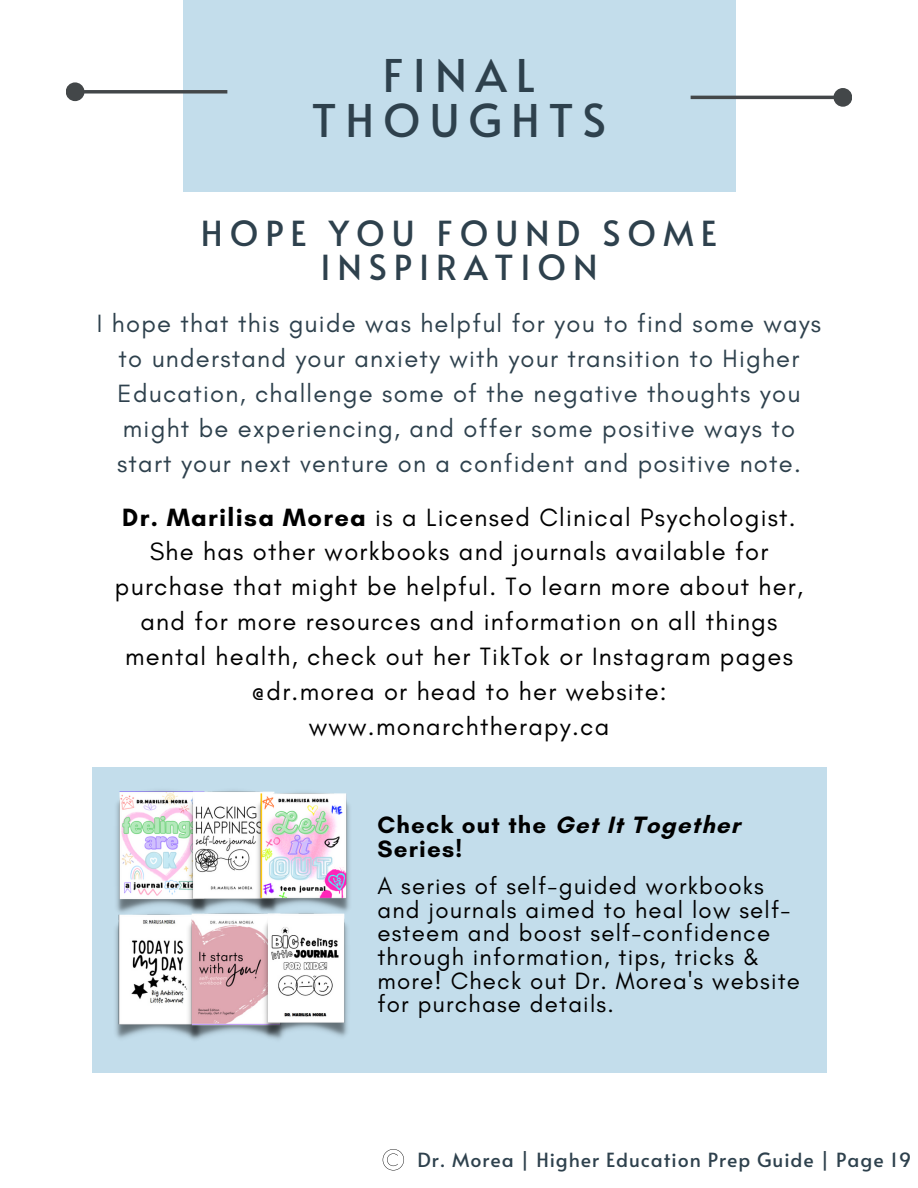
<style>
.page{position:relative;width:918px;height:1188px;background:#fff}
.page>*{position:absolute;margin:0;border:0;box-sizing:border-box;transform-origin:0 0}
.t1{font:45px/45px "Alata";letter-spacing:.2em;color:#2e414d;text-align:center}
.t2{font:34.5px/33.8px "Alata";letter-spacing:.2em;color:#2e414d;text-align:center}
.t3{font:25.5px/34.8px "Glacial Indifference";letter-spacing:.05em;color:#000;text-align:center}
.t4{font:25.5px/35px "Glacial Indifference";letter-spacing:.05em;color:#2e414d;text-align:center}
.t5{font:24.15px/23.7px "Glacial Indifference";letter-spacing:.05em;color:#000}
.t6{font:700 24.15px/23.7px "Glacial Indifference";letter-spacing:.05em;color:#000}
.t7{font:19.5px "Alata";letter-spacing:.05em;color:#2e414d}
.s1{font-weight:700}
</style>
<div class="page">
<div style="left:183px;top:0;width:552px;height:191px;background:#c3ddeb"></div>
<svg style="left:834px;top:88px;width:18px;height:19px"></svg>
<svg style="left:66px;top:82px;width:18px;height:19px"></svg>
<div style="left:92px;top:767px;width:734px;height:306px;background:#c3ddeb"></div>
<svg style="left:383px;top:1149px;width:21px;height:21px"></svg>
<img style="left:115px;top:917px;width:70px;height:122px">
<img style="left:185px;top:917px;width:76px;height:123px">
<img style="left:261px;top:915px;width:87px;height:125px">
<img style="left:116px;top:790px;width:69px;height:127px">
<img style="left:185px;top:790px;width:96px;height:127px">
<img style="left:255px;top:790px;width:95px;height:125px">
<p class="t1" style="left:312px;top:51px;width:296px">FINAL<br>THOUGHTS</p>
<p class="t2" style="left:201px;top:215px;width:518px">HOPE YOU FOUND SOME<br>INSPIRATION</p>
<p class="t4" style="left:97px;top:306px;width:726px">I hope that this guide was helpful for you to find some ways to understand your anxiety with your transition to Higher Education, challenge some of the negative thoughts you might be experiencing, and offer some positive ways to start your next venture on a confident and positive note.</p>
<p class="t3" style="left:115px;top:499px;width:690px"><span class="s1">Dr. Marilisa Morea</span> is a Licensed Clinical Psychologist.<br>She has other workbooks and journals available for purchase that might be helpful. To learn more about her, and for more resources and information on all things mental health, check out her TikTok or Instagram pages @dr.morea or head to her website: www.monarchtherapy.ca</p>
<p class="t6" style="left:377px;top:813px;width:364px">Check out the Get It Together<br>Series!</p>
<p class="t5" style="left:377px;top:874px;width:424px">A series of self-guided workbooks and journals aimed to heal low self&shy;esteem and boost self-confidence through information, tips, tricks &amp; more! Check out Dr. Morea's website for purchase details.</p>
<p class="t7" style="left:417px;top:1146px;width:495px">Dr. Morea | Higher Education Prep Guide | Page 19</p>
</div>
